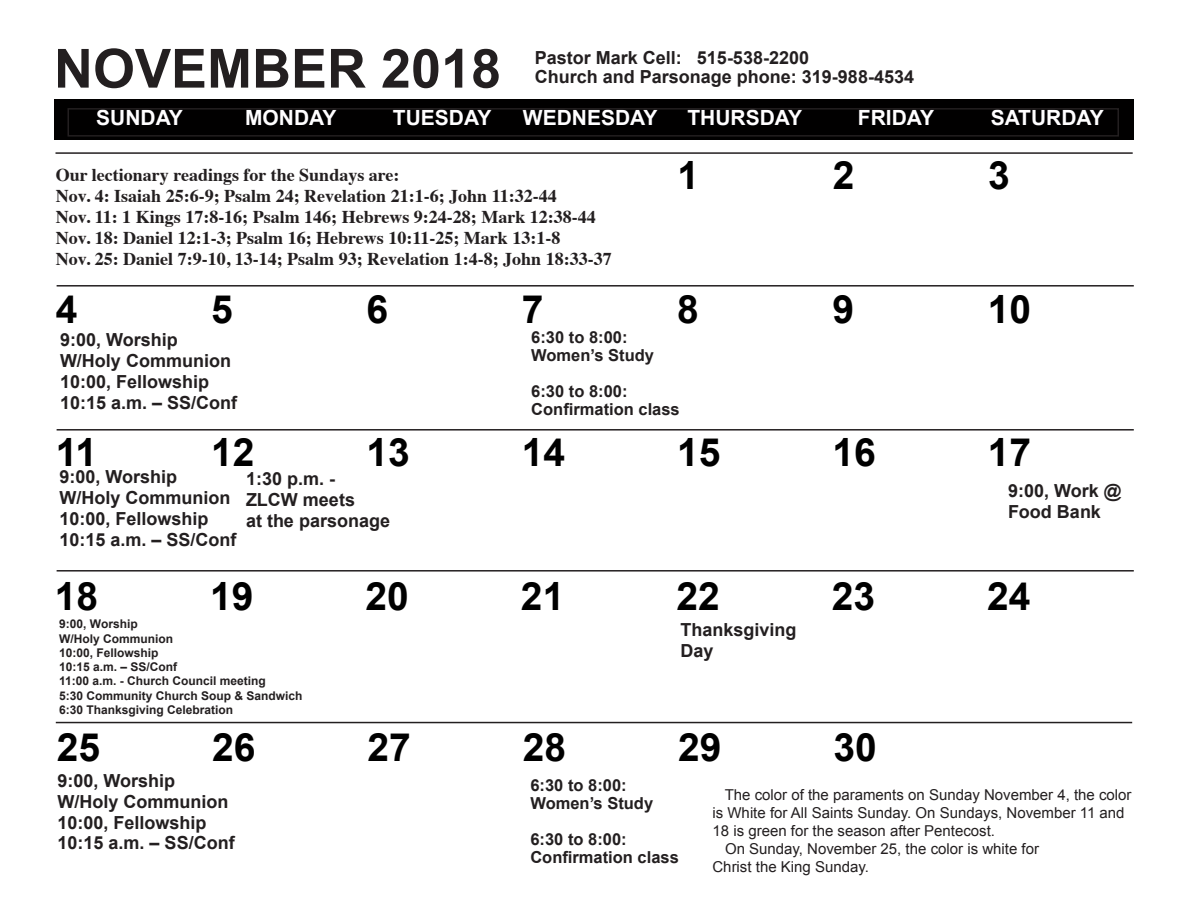
<style>
.page{position:relative;width:1188px;height:918px;background:#fff}
.page>*{position:absolute;margin:0;border:0;box-sizing:border-box;transform-origin:0 0}
.t1{font:700 54px "Arial";color:#231f20}
.t2{font:700 39px "Arial";color:#000}
.t3{font:700 21px "Arial";color:#fffeff}
.t4{font:700 18px/21px "Arial";color:#231f20}
.t5{font:700 18px "Times";color:#231f20}
.t6{font:700 16.5px/18px "Arial";color:#231f20}
.t7{font:15px "Arial";color:#231f20}
.t8{font:700 12px "Arial";color:#231f20}
</style>
<div class="page">
<div style="left:54px;top:99px;width:1080px;height:41px;background:#010000"></div>
<div style="left:68px;top:108px;width:1051px;height:29px;border:2px solid #231f20"></div>
<hr style="left:56px;top:152px;width:1077px;height:2px;background:#231f20">
<hr style="left:57px;top:285px;width:1077px;height:2px;background:#231f20">
<hr style="left:57px;top:429px;width:1077px;height:2px;background:#231f20">
<hr style="left:57px;top:570px;width:1077px;height:2px;background:#231f20">
<hr style="left:56px;top:722px;width:1076px;height:1px;background:#231f20">
<p class="t1" style="left:54px;top:33px;width:449px">NOVEMBER 2018</p>
<p class="t4" style="left:535px;top:48px;width:276px">Pastor Mark Cell: 515-538-2200</p>
<p class="t4" style="left:535px;top:67px;width:381px">Church and Parsonage phone: 319-988-4534</p>
<p class="t3" style="left:96px;top:104px;width:88px">SUNDAY</p>
<p class="t3" style="left:245px;top:104px;width:93px">MONDAY</p>
<p class="t3" style="left:393px;top:104px;width:100px">TUESDAY</p>
<p class="t3" style="left:523px;top:104px;width:136px">WEDNESDAY</p>
<p class="t3" style="left:687px;top:104px;width:116px">THURSDAY</p>
<p class="t3" style="left:858px;top:104px;width:78px">FRIDAY</p>
<p class="t3" style="left:991px;top:104px;width:115px">SATURDAY</p>
<p class="t5" style="left:56px;top:158px;width:345px">Our lectionary readings for the Sundays are:</p>
<p class="t5" style="left:56px;top:179px;width:502px">Nov. 4: Isaiah 25:6-9; Psalm 24; Revelation 21:1-6; John 11:32-44</p>
<p class="t5" style="left:56px;top:200px;width:542px">Nov. 11: 1 Kings 17:8-16; Psalm 146; Hebrews 9:24-28; Mark 12:38-44</p>
<p class="t5" style="left:56px;top:221px;width:506px">Nov. 18: Daniel 12:1-3; Psalm 16; Hebrews 10:11-25; Mark 13:1-8</p>
<p class="t5" style="left:56px;top:242px;width:557px">Nov. 25: Daniel 7:9-10, 13-14; Psalm 93; Revelation 1:4-8; John 18:33-37</p>
<p class="t2" style="left:677px;top:149px;width:23px">1</p>
<p class="t2" style="left:833px;top:149px;width:23px">2</p>
<p class="t2" style="left:988px;top:149px;width:23px">3</p>
<p class="t2" style="left:56px;top:284px;width:23px">4</p>
<p class="t2" style="left:211px;top:284px;width:23px">5</p>
<p class="t2" style="left:367px;top:284px;width:23px">6</p>
<p class="t2" style="left:522px;top:284px;width:23px">7</p>
<p class="t2" style="left:677px;top:284px;width:23px">8</p>
<p class="t2" style="left:833px;top:284px;width:23px">9</p>
<p class="t2" style="left:988px;top:284px;width:45px">10</p>
<p class="t4" style="left:60px;top:330px;width:119px">9:00, Worship</p>
<p class="t4" style="left:60px;top:351px;width:172px">W/Holy Communion</p>
<p class="t4" style="left:60px;top:372px;width:151px">10:00, Fellowship</p>
<p class="t4" style="left:60px;top:393px;width:179px">10:15 a.m. – SS/Conf</p>
<p class="t6" style="left:531px;top:329px;width:124px">6:30 to 8:00:<br>Women’s Study</p>
<p class="t6" style="left:531px;top:383px;width:98px">6:30 to 8:00:</p>
<p class="t6" style="left:531px;top:401px;width:150px">Confirmation class</p>
<p class="t2" style="left:56px;top:427px;width:43px">11</p>
<p class="t2" style="left:211px;top:427px;width:45px">12</p>
<p class="t2" style="left:367px;top:427px;width:45px">13</p>
<p class="t2" style="left:522px;top:427px;width:45px">14</p>
<p class="t2" style="left:677px;top:427px;width:45px">15</p>
<p class="t2" style="left:833px;top:427px;width:45px">16</p>
<p class="t2" style="left:988px;top:427px;width:45px">17</p>
<p class="t4" style="left:59px;top:467px;width:119px">9:00, Worship</p>
<p class="t4" style="left:59px;top:488px;width:173px">W/Holy Communion</p>
<p class="t4" style="left:59px;top:509px;width:151px">10:00, Fellowship</p>
<p class="t4" style="left:59px;top:530px;width:179px">10:15 a.m. – SS/Conf</p>
<p class="t4" style="left:246px;top:469px;width:91px">1:30 p.m. -</p>
<p class="t4" style="left:246px;top:490px;width:111px">ZLCW meets</p>
<p class="t4" style="left:246px;top:511px;width:146px">at the parsonage</p>
<p class="t4" style="left:1008px;top:481px;width:115px">9:00, Work @<br>Food Bank</p>
<p class="t2" style="left:55px;top:571px;width:45px">18</p>
<p class="t2" style="left:210px;top:571px;width:45px">19</p>
<p class="t2" style="left:366px;top:571px;width:45px">20</p>
<p class="t2" style="left:521px;top:571px;width:45px">21</p>
<p class="t2" style="left:676px;top:571px;width:45px">22</p>
<p class="t2" style="left:832px;top:571px;width:45px">23</p>
<p class="t2" style="left:987px;top:571px;width:45px">24</p>
<p class="t8" style="left:59px;top:616px;width:80px">9:00, Worship</p>
<p class="t8" style="left:59px;top:630px;width:116px">W/Holy Communion</p>
<p class="t8" style="left:59px;top:645px;width:101px">10:00, Fellowship</p>
<p class="t8" style="left:59px;top:659px;width:120px">10:15 a.m. – SS/Conf</p>
<p class="t8" style="left:59px;top:673px;width:208px">11:00 a.m. - Church Council meeting</p>
<p class="t8" style="left:59px;top:687px;width:245px">5:30 Community Church Soup &amp; Sandwich</p>
<p class="t8" style="left:59px;top:702px;width:176px">6:30 Thanksgiving Celebration</p>
<p class="t4" style="left:680px;top:620px;width:118px">Thanksgiving</p>
<p class="t4" style="left:680px;top:641px;width:35px">Day</p>
<p class="t2" style="left:57px;top:721px;width:45px">25</p>
<p class="t2" style="left:212px;top:721px;width:45px">26</p>
<p class="t2" style="left:367px;top:721px;width:45px">27</p>
<p class="t2" style="left:523px;top:721px;width:45px">28</p>
<p class="t2" style="left:678px;top:721px;width:45px">29</p>
<p class="t2" style="left:834px;top:721px;width:45px">30</p>
<p class="t4" style="left:58px;top:771px;width:119px">9:00, Worship</p>
<p class="t4" style="left:58px;top:792px;width:172px">W/Holy Communion</p>
<p class="t4" style="left:58px;top:813px;width:151px">10:00, Fellowship</p>
<p class="t4" style="left:58px;top:832px;width:179px">10:15 a.m. – SS/Conf</p>
<p class="t6" style="left:530px;top:776px;width:124px">6:30 to 8:00:<br>Women’s Study</p>
<p class="t6" style="left:530px;top:830px;width:98px">6:30 to 8:00:</p>
<p class="t6" style="left:530px;top:848px;width:150px">Confirmation class</p>
<p class="t7" style="left:725px;top:785px;width:408px">The color of the paraments on Sunday November 4, the color</p>
<p class="t7" style="left:712px;top:803px;width:414px">is White for All Saints Sunday. On Sundays, November 11 and</p>
<p class="t7" style="left:712px;top:821px;width:284px">18 is green for the season after Pentecost.</p>
<p class="t7" style="left:725px;top:839px;width:316px">On Sunday, November 25, the color is white for</p>
<p class="t7" style="left:712px;top:857px;width:158px">Christ the King Sunday.</p>
</div>
